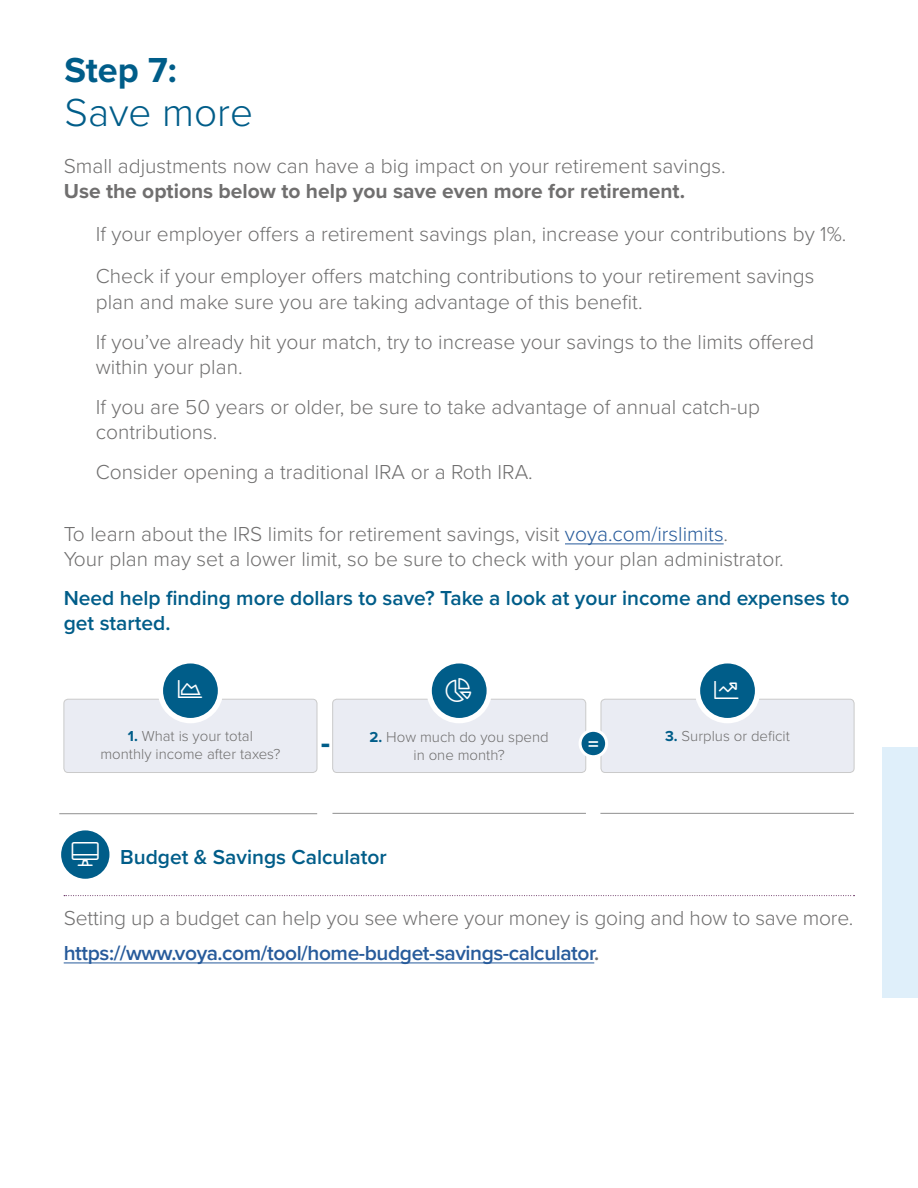
<style>
.page{position:relative;width:918px;height:1188px;background:#fff}
.page>*{position:absolute;margin:0;border:0;box-sizing:border-box;transform-origin:0 0}
.t1{font:300 40.5px "Proxima Nova";color:#005d89}
.t2{font:700 36px "Proxima Nova";color:#005d89}
.t3{font:700 31.5px "Proxima Nova";color:#005d89}
.t4{font:300 24px "Font Awesome 5 Pro";color:#fff}
.t5{font:300 21px/25.2px "Proxima Nova";color:#706f6f}
.t6{font:600 21px/25.2px "Proxima Nova";color:#005d89}
.t7{font:600 21px "Proxima Nova";letter-spacing:-.02em;color:#275b9b}
.t8{font:700 21px "Proxima Nova";color:#706f6f}
.t9{font:700 21px "Proxima Nova";color:#fff}
.t10{font:300 15px/18px "Proxima Nova";color:#706f6f;text-align:center}
.s1{color:#275b9b}
.s2{font-weight:700;color:#005d89}
.s3{color:#706f6f}
</style>
<div class="page">
<div style="left:882px;top:747px;width:36px;height:251px;background:#dfeffa"></div>
<hr style="left:565px;top:544px;width:159px;height:1px;background:#275b9b">
<div style="left:64px;top:699px;width:253px;height:74px;background:#eaecf3;border-radius:4px"></div>
<div style="left:64px;top:699px;width:253px;height:74px;border:1px solid #cacaca;border-radius:4px"></div>
<div style="left:333px;top:699px;width:253px;height:74px;background:#eaecf3;border-radius:4px"></div>
<div style="left:332px;top:699px;width:254px;height:74px;border:1px solid #cacaca;border-radius:4px"></div>
<div style="left:601px;top:699px;width:253px;height:74px;background:#eaecf3;border-radius:4px"></div>
<div style="left:601px;top:699px;width:253px;height:74px;border:1px solid #cacaca;border-radius:4px"></div>
<svg style="left:160px;top:661px;width:61px;height:60px;background:#207198"></svg>
<div style="left:158px;top:658px;width:65px;height:65px;border:5px solid #fff;border-radius:50%"></div>
<svg style="left:697px;top:661px;width:61px;height:60px;background:#207198"></svg>
<div style="left:695px;top:658px;width:65px;height:65px;border:5px solid #fff;border-radius:50%"></div>
<div style="left:580px;top:730px;width:27px;height:27px;background:#005d89;border-radius:50%"></div>
<div style="left:579px;top:729px;width:29px;height:29px;border:3px solid #fff;border-radius:50%"></div>
<svg style="left:429px;top:661px;width:60px;height:60px;background:#227399"></svg>
<div style="left:426px;top:658px;width:66px;height:65px;border:5px solid #fff;border-radius:50%"></div>
<hr style="left:59px;top:813px;width:258px;height:1px;background:#909090">
<hr style="left:332px;top:813px;width:254px;height:1px;background:#909090">
<hr style="left:600px;top:813px;width:254px;height:1px;background:#909090">
<hr style="left:64px;top:963px;width:530px;height:1px;background:#275b9b">
<svg style="left:64px;top:895px;width:791px;height:1px"></svg>
<div style="left:61px;top:830px;width:48px;height:49px;background:#005d89;border-radius:50%"></div>
<svg style="left:178px;top:680px;width:24px;height:18px"></svg>
<svg style="left:446px;top:678px;width:25px;height:24px"></svg>
<svg style="left:715px;top:681px;width:24px;height:18px"></svg>
<h2 class="t2" style="left:65px;top:43px;width:114px">Step 7:</h2>
<h1 class="t1" style="left:65px;top:82px;width:190px">Save more</h1>
<p class="t5" style="left:64px;top:153px;width:663px">Small adjustments now can have a big impact on your retirement savings.</p>
<p class="t8" style="left:64px;top:176px;width:623px">Use the options below to help you save even more for retirement.</p>
<p class="t5" style="left:96px;top:220px;width:752px">If your employer offers a retirement savings plan, increase your contributions by 1%.</p>
<p class="t5" style="left:96px;top:263px;width:720px">Check if your employer offers matching contributions to your retirement savings plan and make sure you are taking advantage of this benefit.</p>
<p class="t5" style="left:96px;top:328px;width:720px">If you’ve already hit your match, try to increase your savings to the limits offered within your plan.</p>
<p class="t5" style="left:96px;top:393px;width:666px">If you are 50 years or older, be sure to take advantage of annual catch-up contributions.</p>
<p class="t5" style="left:96px;top:459px;width:439px">Consider opening a traditional IRA or a Roth IRA.</p>
<p class="t5" style="left:64px;top:521px;width:722px">To learn about the IRS limits for retirement savings, visit <span class="s1">voya.com/irslimits</span>.<br>Your plan may set a lower limit, so be sure to check with your plan administrator.</p>
<p class="t6" style="left:64px;top:585px;width:787px">Need help finding more dollars to save? Take a look at your income and expenses to get started.</p>
<p class="t10" style="left:100px;top:726px;width:181px"><span class="s2">1.</span> What is your total monthly income after taxes?</p>
<p class="t10" style="left:370px;top:727px;width:181px"><span class="s2">2.</span> How much do you spend</p>
<p class="t10" style="left:665px;top:726px;width:126px"><span class="s2">3.</span> Surplus or deficit</p>
<h3 class="t3" style="left:321px;top:719px;width:11px">-</h3>
<p class="t9" style="left:588px;top:728px;width:12px">=</p>
<p class="t10" style="left:414px;top:745px;width:93px">in one month?</p>
<p class="t4" style="left:72px;top:842px;width:28px">▲▼□●▼</p>
<p class="t6" style="left:120px;top:844px;width:268px">Budget &amp; Savings Calculator</p>
<p class="t5" style="left:64px;top:904px;width:791px">Setting up a budget can help you see where your money is going and how to save more.</p>
<p class="t7" style="left:64px;top:937px;width:537px">https://www.voya.com/tool/home-budget-savings-calculator<span class="s3">.</span></p>
</div>
